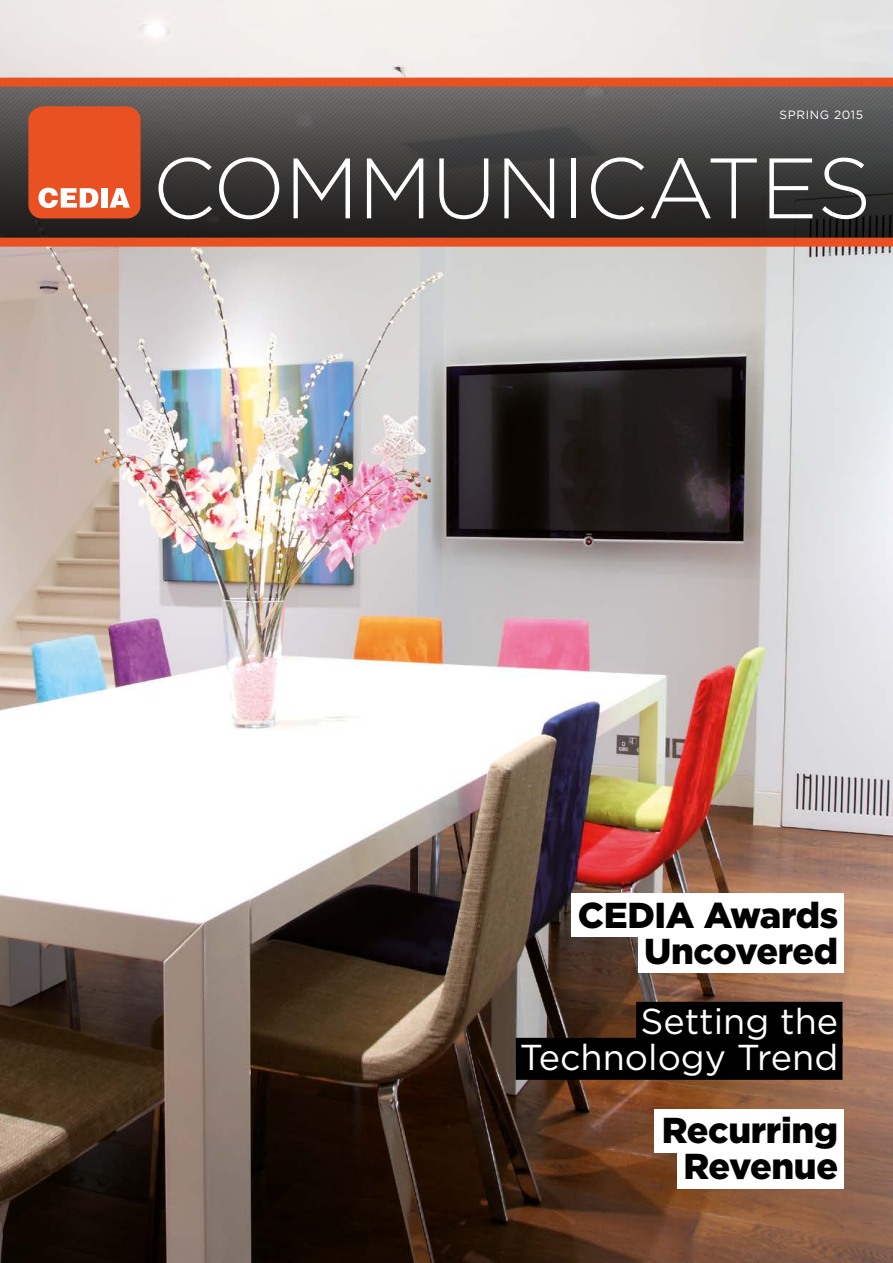
<style>
.page{position:relative;width:893px;height:1263px;background:#fff}
.page>*{position:absolute;margin:0;border:0;box-sizing:border-box;transform-origin:0 0}
.t1{font:300 85.5px "Gotham";letter-spacing:-.01em;color:#fff}
.t2{font:900 36px/36px "Gotham";letter-spacing:-.01em;color:#000;text-align:right}
.t3{font:36px/36px "Gotham";color:#fff;text-align:right}
.t4{font:12px "Gotham";letter-spacing:.05em;color:#fff}
</style>
<div class="page">
<img style="left:0;top:0;width:893px;height:1263px">
<svg style="left:0;top:76px;width:893px;height:172px;background:#544641"></svg>
<div style="left:0;top:78px;width:893px;height:9px;background:#e95123"></div>
<div style="left:0;top:238px;width:893px;height:9px;background:#e95123"></div>
<div style="left:571px;top:893px;width:272px;height:43px;background:#fff"></div>
<div style="left:654px;top:1109px;width:189px;height:43px;background:#fff"></div>
<div style="left:638px;top:936px;width:205px;height:37px;background:#fff"></div>
<div style="left:677px;top:1152px;width:166px;height:37px;background:#fff"></div>
<div style="left:636px;top:1002px;width:206px;height:42px;background:#000"></div>
<div style="left:516px;top:1038px;width:326px;height:42px;background:#000"></div>
<p class="t4" style="left:779px;top:108px;width:85px">SPRING 2015</p>
<h1 class="t1" style="left:152px;top:134px;width:721px">COMMUNICATES</h1>
<p class="t2" style="left:578px;top:896px;width:262px">CEDIA Awards<br>Uncovered</p>
<p class="t3" style="left:520px;top:1003px;width:320px">Setting the<br>Technology Trend</p>
<p class="t2" style="left:662px;top:1111px;width:178px">Recurring<br>Revenue</p>
</div>
